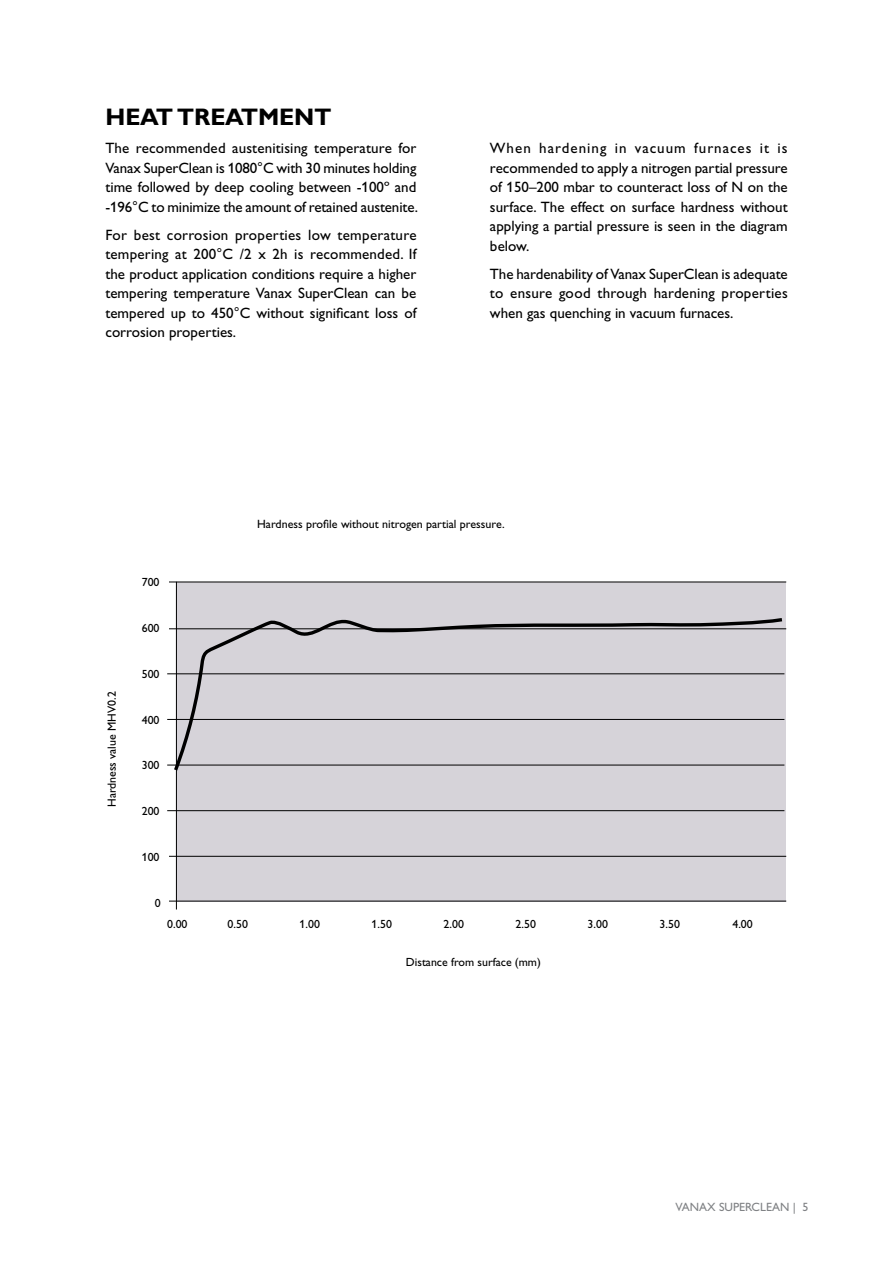
<style>
.page{position:relative;width:893px;height:1263px;background:#fff}
.page>*{position:absolute;margin:0;border:0;box-sizing:border-box;transform-origin:0 0}
.t1{font:700 24px "Assab Gill";color:#000}
.t2{font:15px/19.5px "Assab Gill";color:#000;text-align:justify}
.t3{font:12px "Assab Gill";color:#000}
.t4{font:12px "Assab Gill";color:#808285}
.t5{font:11.85px "Assab Gill";color:#000}
</style>
<div class="page">
<div style="left:176px;top:582px;width:610px;height:319px;background:#d6d3d9"></div>
<hr style="left:176px;top:582px;width:1px;height:327px;background:#000">
<hr style="left:169px;top:901px;width:617px;height:1px;background:#000">
<hr style="left:169px;top:582px;width:617px;height:1px;background:#000">
<hr style="left:169px;top:628px;width:617px;height:1px;background:#000">
<hr style="left:167px;top:673px;width:617px;height:1px;background:#000">
<hr style="left:167px;top:719px;width:617px;height:1px;background:#000">
<hr style="left:167px;top:765px;width:617px;height:1px;background:#000">
<hr style="left:167px;top:810px;width:617px;height:1px;background:#000">
<hr style="left:169px;top:856px;width:617px;height:1px;background:#000">
<svg style="left:171px;top:616px;width:615px;height:158px"></svg>
<h1 class="t1" style="left:105px;top:104px;width:227px">HEAT TREATMENT</h1>
<p class="t2" style="left:105px;top:139px;width:314px">The recommended austenitising temperature for Vanax SuperClean is 1080°C with 30 minutes holding time followed by deep cooling between -100º and -196°C to minimize the amount of retained austenite.</p>
<p class="t2" style="left:105px;top:225px;width:313px">For best corrosion properties low temperature tempering at 200°C /2 x 2h is recommended. If the product application conditions require a higher tempering temperature Vanax SuperClean can be tempered up to 450°C without significant loss of corrosion properties.</p>
<p class="t2" style="left:490px;top:139px;width:299px">When hardening in vacuum furnaces it is recommended to apply a nitrogen partial pressure of 150–200 mbar to counteract loss of N on the surface. The effect on surface hardness without applying a partial pressure is seen in the diagram below.</p>
<p class="t2" style="left:490px;top:264px;width:299px">The hardenability of Vanax SuperClean is adequate to ensure good through hardening properties when gas quenching in vacuum furnaces.</p>
<p class="t5" style="left:105px;top:807px;width:117px;rotate:-90deg">Hardness value MHV0.2</p>
<p class="t5" style="left:142px;top:576px;width:19px">700</p>
<p class="t5" style="left:142px;top:622px;width:19px">600</p>
<p class="t5" style="left:142px;top:668px;width:19px">500</p>
<p class="t5" style="left:142px;top:713px;width:19px">400</p>
<p class="t5" style="left:142px;top:759px;width:19px">300</p>
<p class="t5" style="left:142px;top:805px;width:19px">200</p>
<p class="t5" style="left:142px;top:850px;width:19px">100</p>
<p class="t5" style="left:155px;top:896px;width:7px">0</p>
<p class="t3" style="left:257px;top:518px;width:249px">Hardness profile without nitrogen partial pressure.</p>
<p class="t5" style="left:167px;top:918px;width:22px">0.00</p>
<p class="t5" style="left:228px;top:918px;width:22px">0.50</p>
<p class="t5" style="left:300px;top:918px;width:22px">1.00</p>
<p class="t5" style="left:372px;top:918px;width:22px">1.50</p>
<p class="t5" style="left:444px;top:918px;width:22px">2.00</p>
<p class="t5" style="left:516px;top:918px;width:22px">2.50</p>
<p class="t5" style="left:588px;top:918px;width:22px">3.00</p>
<p class="t5" style="left:660px;top:918px;width:22px">3.50</p>
<p class="t5" style="left:732px;top:918px;width:22px">4.00</p>
<p class="t5" style="left:406px;top:955px;width:136px">Distance from surface (mm)</p>
<p class="t4" style="left:675px;top:1200px;width:135px">VANAX SUPERCLEAN | 5</p>
</div>
